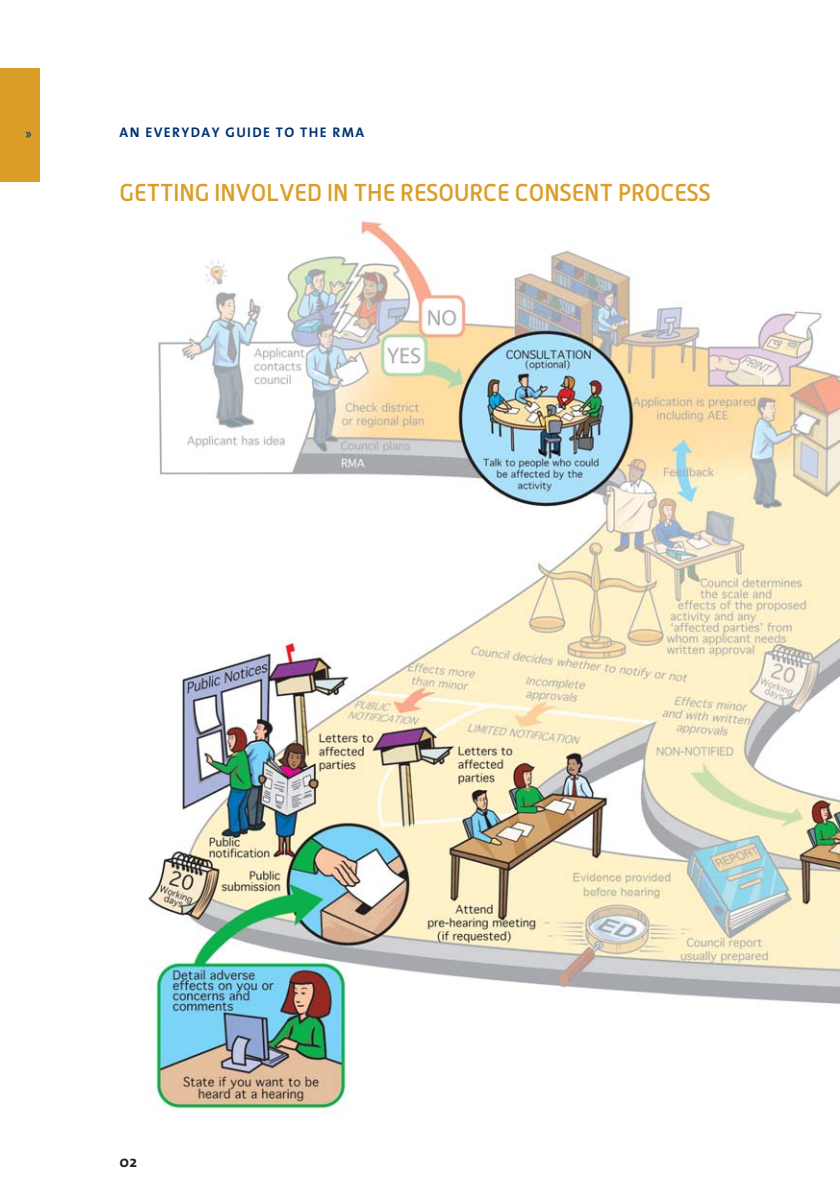
<style>
.page{position:relative;width:840px;height:1190px;background:#fff}
.page>*{position:absolute;margin:0;border:0;box-sizing:border-box;transform-origin:0 0}
.t1{font:500 24px "Alwyn";color:#da9d28}
.t2{font:300 18px "The Sans";color:#003473}
.t3{font:700 16px "The Sans";color:#231f20}
.t4{font:700 14px "The Sans";letter-spacing:.1em;color:#003473}
</style>
<div class="page">
<img style="left:148px;top:216px;width:692px;height:898px">
<div style="left:0;top:68px;width:40px;height:114px;background:#da9d28"></div>
<p class="t2" style="left:24px;top:126px;width:10px">››</p>
<p class="t4" style="left:120px;top:125px;width:246px">AN EVERYDAY GUIDE TO THE RMA</p>
<p class="t1" style="left:120px;top:181px;width:592px">GETTING INVOLVED IN THE RESOURCE CONSENT PROCESS</p>
<p class="t3" style="left:120px;top:1153px;width:19px">02</p>
</div>
